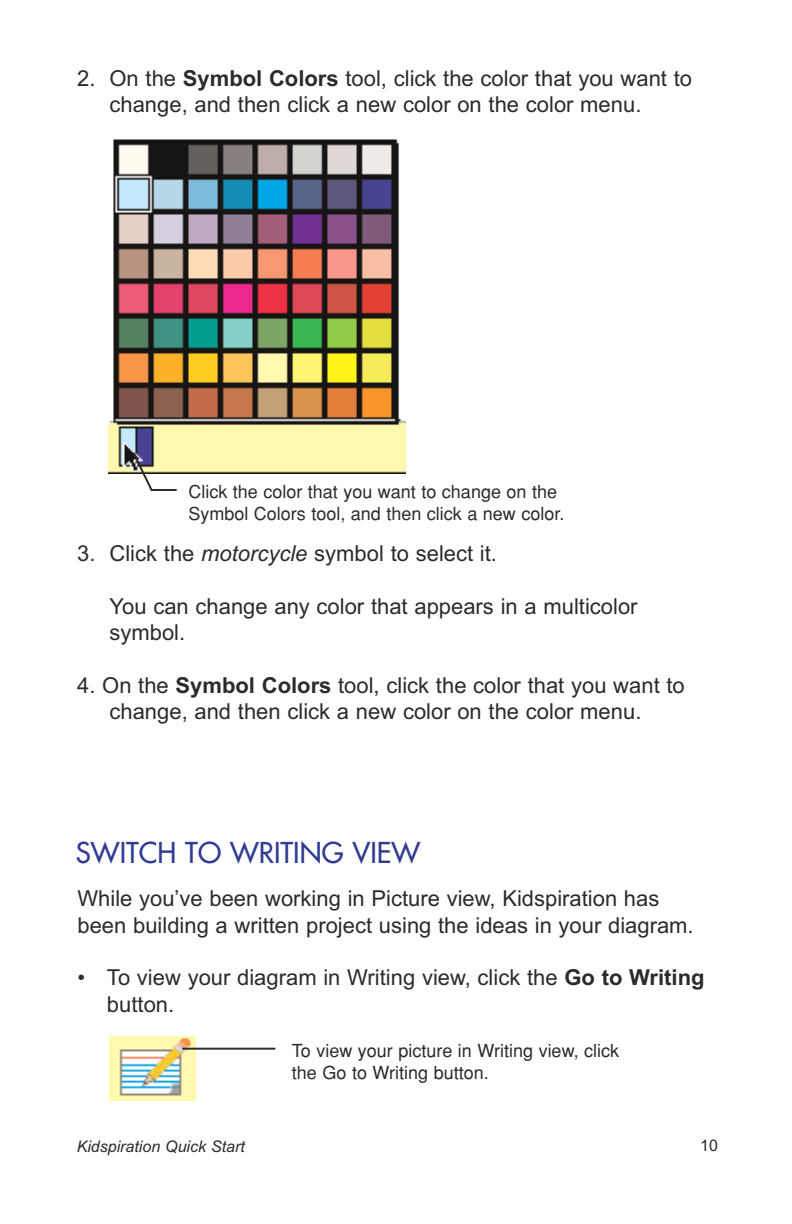
<style>
.page{position:relative;width:792px;height:1224px;background:#fff}
.page>*{position:absolute;margin:0;border:0;box-sizing:border-box;transform-origin:0 0}
.t1{font:28px "Futura";color:#303c94}
.t2{font:22px/26.4px "Arial";color:#2c2a2a}
.t3{font:18px/21.6px "Helvetica";color:#2c2a2a}
.t4{font:italic 16px "Arial";color:#2c2a2a}
.t5{font:16px "Arial";color:#2c2a2a}
.s1{font-weight:700}
.s2{font-style:italic}
</style>
<div class="page">
<img style="left:108px;top:139px;width:297px;height:334px">
<hr style="left:151px;top:489px;width:26px;height:2px;background:#2c2a2a">
<svg style="left:131px;top:450px;width:24px;height:41px"></svg>
<img style="left:110px;top:1036px;width:85px;height:65px">
<hr style="left:182px;top:1048px;width:93px;height:2px;background:#2c2a2a">
<p class="t2" style="left:110px;top:67px;width:584px;text-indent:-32px">2. On the <span class="s1">Symbol Colors</span> tool, click the color that you want to change, and then click a new color on the color menu.</p>
<p class="t3" style="left:188px;top:483px;width:378px">Click the color that you want to change on the<br>Symbol Colors tool, and then click a new color.</p>
<p class="t2" style="left:77px;top:542px;width:421px">3. Click the <span class="s2">motorcycle</span> symbol to select it.</p>
<p class="t2" style="left:110px;top:595px;width:530px">You can change any color that appears in a multicolor symbol.</p>
<p class="t2" style="left:77px;top:674px;width:609px;text-align:center">4. On the <span class="s1">Symbol Colors</span> tool, click the color that you want to change, and then click a new color on the color menu.</p>
<p class="t1" style="left:76px;top:839px;width:346px">SWITCH TO WRITING VIEW</p>
<p class="t2" style="left:77px;top:887px;width:618px">While you’ve been working in Picture view, Kidspiration has been building a written project using the ideas in your diagram.</p>
<p class="t2" style="left:107px;top:967px;width:599px;text-indent:-30px">• To view your diagram in Writing view, click the <span class="s1">Go to Writing </span>button.</p>
<p class="t3" style="left:292px;top:1042px;width:329px">To view your picture in Writing view, click the Go to Writing button.</p>
<p class="t4" style="left:77px;top:1140px;width:170px">Kidspiration Quick Start</p>
<p class="t5" style="left:700px;top:1139px;width:19px">10</p>
</div>
